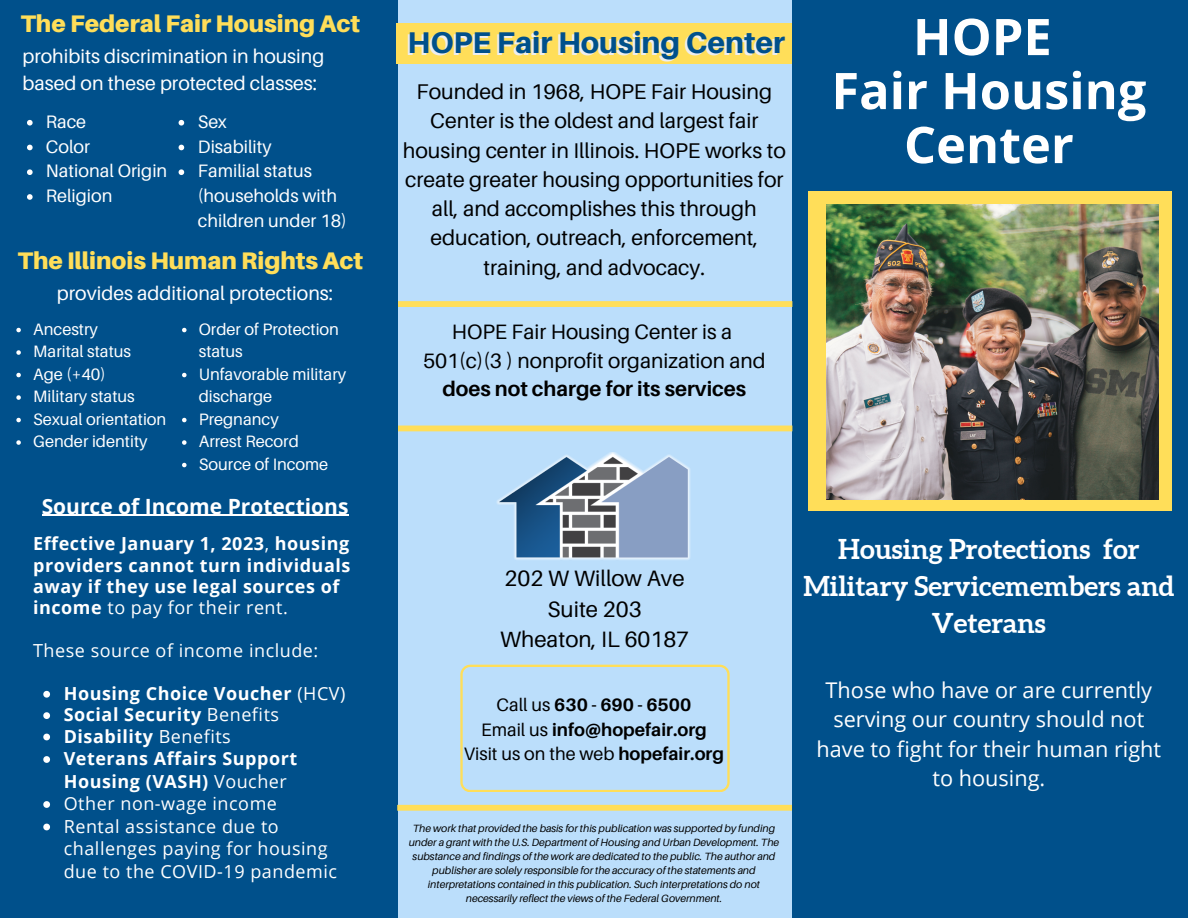
<style>
.page{position:relative;width:1188px;height:918px;background:#00508b}
.page>*{position:absolute;margin:0;border:0;box-sizing:border-box;transform-origin:0 0}
.t1{font:700 50.55px/54px "Open Sans";color:#fff;text-align:center}
.t2{font:800 30px "Aileron";color:#00508b}
.t3{font:700 27.3px/37.2px "Aleo";color:#fff;text-align:center}
.t4{font:900 24px "Aileron";color:#ffde59}
.t5{font:22.2px/30.3px "Aileron";color:#000;text-align:center}
.t6{font:21.75px/29.2px "Open Sans";color:#fff;text-align:center}
.t7{font:21.3px/29.2px "Aileron";color:#000;text-align:center}
.t8{font:700 21px "Open Sans";color:#fff}
.t9{font:20.85px/28.2px "Aileron";color:#000;text-align:center}
.t10{font:700 20.85px "Aileron";color:#000}
.t11{font:19.5px/27px "Aileron";color:#fff}
.t12{font:18px/22.2px "Open Sans";letter-spacing:.03em;color:#fff}
.t13{font:700 18px/21.3px "Open Sans";letter-spacing:.03em;color:#fff}
.t14{font:18px/24.8px "Aileron";color:#fff}
.t15{font:700 18px/24.8px "Aileron";color:#000;text-align:center}
.t16{font:16.5px/22.5px "Aileron";color:#fff}
.t17{font:italic 10.5px/14px "Aileron";color:#000;text-align:center}
.s1{font-weight:400}
.s2{font-weight:700}
</style>
<div class="page">
<div style="left:398px;top:0;width:393px;height:918px;background:#bbdefb"></div>
<div style="left:809px;top:192px;width:363px;height:319px;background:#ffde59"></div>
<img style="left:827px;top:205px;width:332px;height:295px">
<svg style="left:43px;top:691px;width:7px;height:7px"></svg>
<svg style="left:43px;top:712px;width:7px;height:7px"></svg>
<svg style="left:43px;top:734px;width:7px;height:6px"></svg>
<svg style="left:43px;top:756px;width:7px;height:7px"></svg>
<svg style="left:43px;top:801px;width:7px;height:7px"></svg>
<svg style="left:43px;top:824px;width:7px;height:6px"></svg>
<hr style="left:42px;top:515px;width:306px;height:1px;background:#fff">
<svg style="left:398px;top:301px;width:394px;height:6px;background:#fdde5c"></svg>
<img style="left:497px;top:452px;width:193px;height:108px">
<div style="left:396px;top:23px;width:395px;height:41px;background:#ffde59"></div>
<svg style="left:460px;top:665px;width:269px;height:127px"></svg>
<div style="left:398px;top:426px;width:394px;height:5px;background:#ffde59"></div>
<svg style="left:397px;top:805px;width:395px;height:6px;background:#fbdd61"></svg>
<svg style="left:16px;top:328px;width:5px;height:4px"></svg>
<svg style="left:16px;top:350px;width:5px;height:5px"></svg>
<svg style="left:16px;top:373px;width:5px;height:4px"></svg>
<svg style="left:16px;top:395px;width:5px;height:5px"></svg>
<svg style="left:16px;top:418px;width:5px;height:4px"></svg>
<svg style="left:16px;top:440px;width:5px;height:5px"></svg>
<svg style="left:27px;top:120px;width:6px;height:6px"></svg>
<svg style="left:27px;top:145px;width:6px;height:5px"></svg>
<svg style="left:27px;top:169px;width:6px;height:6px"></svg>
<svg style="left:27px;top:194px;width:6px;height:6px"></svg>
<svg style="left:179px;top:120px;width:5px;height:6px"></svg>
<svg style="left:179px;top:145px;width:5px;height:5px"></svg>
<svg style="left:179px;top:169px;width:5px;height:6px"></svg>
<svg style="left:182px;top:328px;width:5px;height:4px"></svg>
<svg style="left:182px;top:373px;width:5px;height:4px"></svg>
<svg style="left:182px;top:418px;width:5px;height:4px"></svg>
<svg style="left:182px;top:440px;width:5px;height:5px"></svg>
<svg style="left:182px;top:463px;width:5px;height:4px"></svg>
<h3 class="t4" style="left:21px;top:9px;width:341px">The Federal Fair Housing Act</h3>
<h3 class="t11" style="left:22px;top:42px;width:303px">prohibits discrimination in housing based on these protected classes:</h3>
<h3 class="t14" style="left:46px;top:109px;width:123px">Race<br>Color<br>National Origin<br>Religion</h3>
<h3 class="t14" style="left:198px;top:109px;width:151px">Sex<br>Disability<br>Familial status (households with children under 18)</h3>
<h3 class="t4" style="left:18px;top:246px;width:347px">The Illinois Human Rights Act</h3>
<h3 class="t11" style="left:57px;top:279px;width:278px">provides additional protections:</h3>
<h3 class="t16" style="left:33px;top:317px;width:135px">Ancestry<br>Marital status<br>Age (+40)<br>Military status<br>Sexual orientation<br>Gender identity</h3>
<h3 class="t16" style="left:199px;top:317px;width:149px">Order of Protection status<br>Unfavorable military discharge<br>Pregnancy<br>Arrest Record<br>Source of Income</h3>
<h3 class="t8" style="left:42px;top:491px;width:308px">Source of Income Protections</h3>
<h3 class="t13" style="left:33px;top:533px;width:319px">Effective January 1, 2023<span class="s1">,</span> housing providers cannot turn individuals away if they use legal sources of income <span class="s1">to pay for their rent.</span></h3>
<h3 class="t12" style="left:33px;top:639px;width:287px">These source of income include:</h3>
<h3 class="t12" style="left:64px;top:682px;width:283px"><span class="s2">Housing Choice Voucher</span> (HCV)<br><span class="s2">Social Security</span> Benefits<br><span class="s2">Disability</span> Benefits<br><span class="s2">Veterans Affairs Support<br>Housing (VASH)</span> Voucher<br>Other non-wage income<br>Rental assistance due to challenges paying for housing due to the COVID-19 pandemic</h3>
<h2 class="t2" style="left:408px;top:24px;width:379px">HOPE Fair Housing Center</h2>
<p class="t7" style="left:403px;top:77px;width:384px">Founded in 1968, HOPE Fair Housing Center is the oldest and largest fair housing center in Illinois. HOPE works to create greater housing opportunities for all, and accomplishes this through education, outreach, enforcement, training, and advocacy.</p>
<h3 class="t9" style="left:423px;top:318px;width:344px">HOPE Fair Housing Center is a<br>501(c)(3 ) nonprofit organization and</h3>
<h3 class="t10" style="left:442px;top:375px;width:305px">does not charge for its services</h3>
<h1 class="t1" style="left:831px;top:8px;width:316px">HOPE<br>Fair Housing<br>Center</h1>
<h3 class="t5" style="left:500px;top:563px;width:191px">202 W Willow Ave<br>Suite 203<br>Wheaton, IL 60187</h3>
<h3 class="t15" style="left:464px;top:692px;width:262px"><span class="s1">Call us</span> 630 - 690 - 6500<br><span class="s1">Email us</span> info@hopefair.org<br><span class="s1">Visit us on the web</span> hopefair.org</h3>
<p class="t17" style="left:409px;top:821px;width:372px">The work that provided the basis for this publication was supported by funding under a grant with the U.S. Department of Housing and Urban Development. The substance and findings of the work are dedicated to the public. The author and publisher are solely responsible for the accuracy of the statements and interpretations contained in this publication. Such interpretations do not necessarily reflect the views of the Federal Government.</p>
<h3 class="t3" style="left:803px;top:530px;width:373px">Housing Protections for<br>Military Servicemembers and<br>Veterans</h3>
<h3 class="t6" style="left:817px;top:675px;width:346px">Those who have or are currently serving our country should not have to fight for their human right to housing.</h3>
</div>
